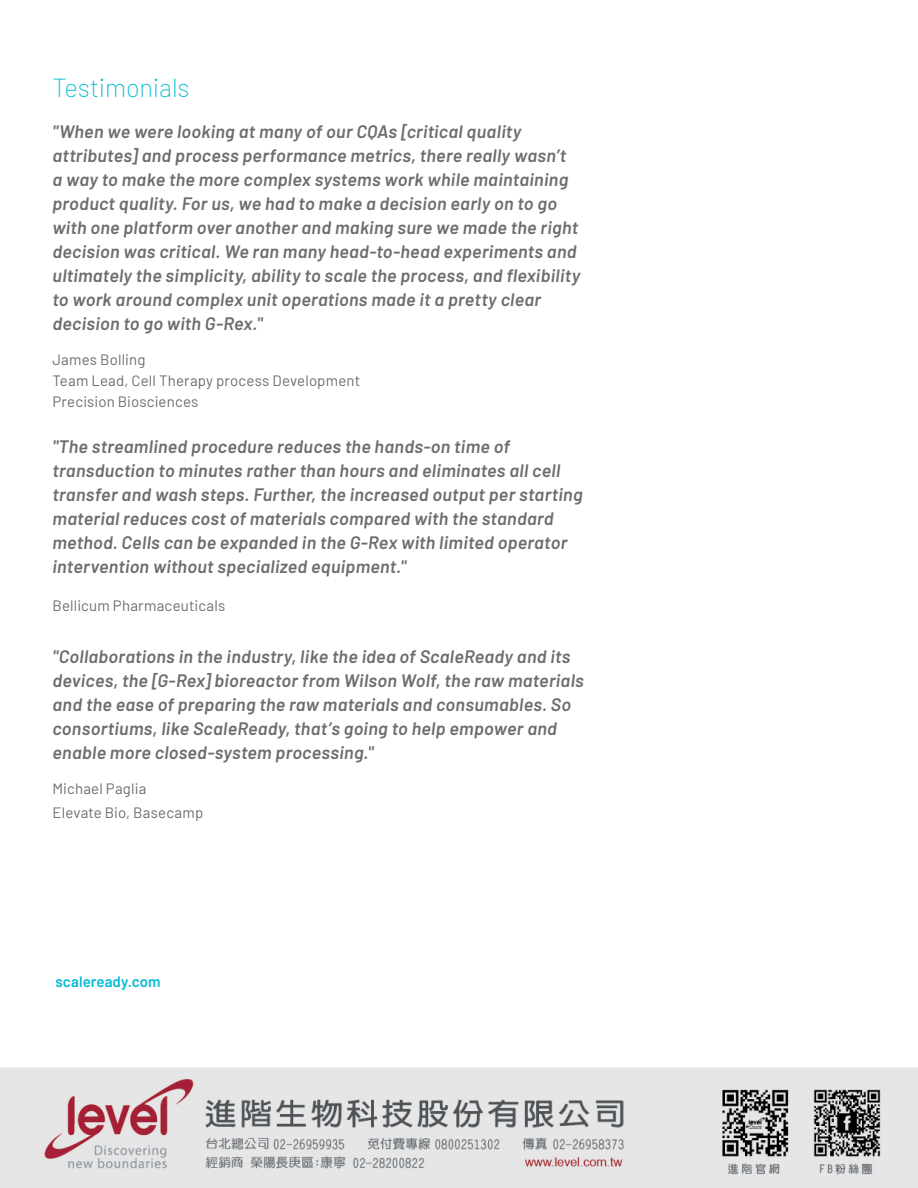
<style>
.page{position:relative;width:918px;height:1188px;background:#fff}
.page>*{position:absolute;margin:0;border:0;box-sizing:border-box;transform-origin:0 0}
.t1{font:200 25.5px "Barlow";letter-spacing:-.005em;color:#03bad3}
.t2{font:italic 600 18px/24px "Barlow";letter-spacing:.015em;color:#6c6d70}
.t3{font:15px/21px "Barlow";letter-spacing:.01em;color:#6c6d70}
.t4{font:600 15px "Barlow";letter-spacing:.005em;color:#03bad3}
</style>
<div class="page">
<img style="left:0;top:1067px;width:918px;height:120px">
<h1 class="t1" style="left:52px;top:69px;width:139px">Testimonials</h1>
<p class="t2" style="left:52px;top:118px;width:529px">"When we were looking at many of our CQAs [critical quality attributes] and process performance metrics, there really wasn’t a way to make the more complex systems work while maintaining product quality. For us, we had to make a decision early on to go with one platform over another and making sure we made the right decision was critical. We ran many head-to-head experiments and ultimately the simplicity, ability to scale the process, and flexibility to work around complex unit operations made it a pretty clear decision to go with G-Rex."</p>
<p class="t3" style="left:52px;top:347px;width:309px">James Bolling<br>Team Lead, Cell Therapy process Development<br>Precision Biosciences</p>
<p class="t2" style="left:52px;top:433px;width:532px">"The streamlined procedure reduces the hands-on time of transduction to minutes rather than hours and eliminates all cell transfer and wash steps. Further, the increased output per starting material reduces cost of materials compared with the standard method. Cells can be expanded in the G-Rex with limited operator intervention without specialized equipment."</p>
<p class="t3" style="left:52px;top:593px;width:174px">Bellicum Pharmaceuticals</p>
<p class="t2" style="left:52px;top:643px;width:533px">"Collaborations in the industry, like the idea of ScaleReady and its devices, the [G-Rex] bioreactor from Wilson Wolf, the raw materials and the ease of preparing the raw materials and consumables. So consortiums, like ScaleReady, that’s going to help empower and enable more closed-system processing."</p>
<p class="t3" style="left:52px;top:775px;width:152px;line-height:24px">Michael Paglia<br>Elevate Bio, Basecamp</p>
<p class="t4" style="left:56px;top:971px;width:106px">scaleready.com</p>
</div>
